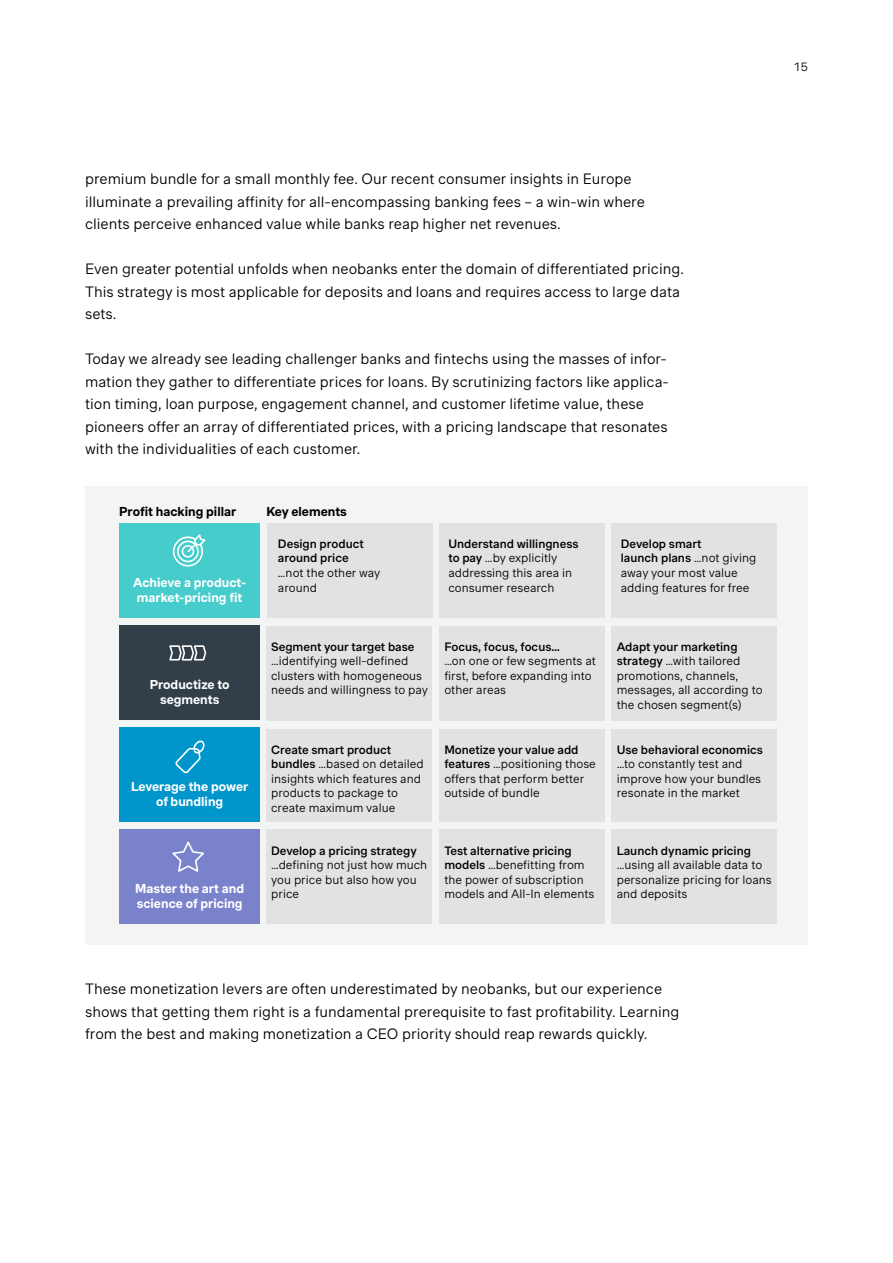
<style>
.page{position:relative;width:893px;height:1263px;background:#fff}
.page>*{position:absolute;margin:0;border:0;box-sizing:border-box;transform-origin:0 0}
.t1{font:15px/22.5px "Neue Simon Kucher";color:#000}
.t2{font:700 12.9px/15.6px "Neue Simon Kucher";color:#fff}
.t3{font:700 12.9px "Neue Simon Kucher";color:#000}
.t4{font:12.15px/14.5px "Neue Simon Kucher";color:#000}
.t5{font:600 12.15px/14.5px "Neue Simon Kucher";color:#000}
.t6{font:12px "Neue Simon Kucher";color:#000}
.s1{font-weight:600}
</style>
<div class="page">
<div style="left:85px;top:486px;width:723px;height:459px;background:#f3f4f4"></div>
<div style="left:119px;top:523px;width:141px;height:95px;background:#47cccc"></div>
<div style="left:439px;top:523px;width:166px;height:95px;background:#e0e2e3"></div>
<div style="left:267px;top:523px;width:165px;height:95px;background:#e0e2e3"></div>
<div style="left:611px;top:523px;width:166px;height:95px;background:#e0e2e3"></div>
<div style="left:266px;top:626px;width:166px;height:94px;background:#e0e2e3"></div>
<div style="left:439px;top:626px;width:166px;height:94px;background:#e0e2e3"></div>
<div style="left:611px;top:626px;width:166px;height:94px;background:#e0e2e3"></div>
<div style="left:266px;top:729px;width:166px;height:93px;background:#e0e2e3"></div>
<div style="left:439px;top:729px;width:166px;height:93px;background:#e0e2e3"></div>
<div style="left:611px;top:729px;width:166px;height:93px;background:#e0e2e3"></div>
<div style="left:266px;top:829px;width:166px;height:95px;background:#e0e2e3"></div>
<div style="left:439px;top:829px;width:166px;height:95px;background:#e0e2e3"></div>
<div style="left:611px;top:829px;width:166px;height:95px;background:#e0e2e3"></div>
<div style="left:119px;top:625px;width:141px;height:95px;background:#323f48"></div>
<div style="left:119px;top:727px;width:141px;height:95px;background:#0096cc"></div>
<div style="left:119px;top:829px;width:141px;height:95px;background:#7a82cc"></div>
<svg style="left:172px;top:534px;width:34px;height:33px"></svg>
<svg style="left:169px;top:645px;width:38px;height:16px"></svg>
<svg style="left:175px;top:740px;width:30px;height:34px"></svg>
<svg style="left:172px;top:841px;width:32px;height:31px"></svg>
<p class="t6" style="left:793px;top:58px;width:16px">15</p>
<p class="t1" style="left:85px;top:169px;width:561px">premium bundle for a small monthly fee. Our recent consumer insights in Europe illuminate a prevailing affinity for all-encompassing banking fees – a win-win where clients perceive enhanced value while banks reap higher net revenues.</p>
<p class="t1" style="left:85px;top:259px;width:600px">Even greater potential unfolds when neobanks enter the domain of differentiated pricing.<br>This strategy is most applicable for deposits and loans and requires access to large data sets.</p>
<p class="t1" style="left:85px;top:349px;width:585px">Today we already see leading challenger banks and fintechs using the masses of infor&shy;mation they gather to differentiate prices for loans. By scrutinizing factors like applica&shy;tion timing, loan purpose, engagement channel, and customer lifetime value, these pioneers offer an array of differentiated prices, with a pricing landscape that resonates with the individualities of each customer.</p>
<p class="t3" style="left:119px;top:502px;width:119px">Profit hacking pillar</p>
<p class="t3" style="left:267px;top:502px;width:82px">Key elements</p>
<p class="t2" style="left:133px;top:575px;width:115px">Achieve a product&shy;market-pricing fit</p>
<p class="t2" style="left:150px;top:677px;width:81px;text-align:center">Productize to segments</p>
<p class="t5" style="left:278px;top:537px;width:87px">Design product around price</p>
<p class="t4" style="left:278px;top:566px;width:104px">…not the other way around</p>
<p class="t5" style="left:271px;top:640px;width:145px">Segment your target base</p>
<p class="t4" style="left:271px;top:654px;width:159px">…identifying well-defined clusters with homogeneous needs and willingness to pay</p>
<p class="t4" style="left:448px;top:537px;width:132px"><span class="s1">Understand willingness to pay</span> …by explicitly addressing this area in consumer research</p>
<p class="t4" style="left:621px;top:537px;width:137px"><span class="s1">Develop smart<br>launch plans</span> …not giving away your most value adding features for free</p>
<p class="t5" style="left:444px;top:640px;width:117px">Focus, focus, focus…</p>
<p class="t4" style="left:444px;top:654px;width:153px">…on one or few segments at first, before expanding into other areas</p>
<p class="t4" style="left:617px;top:640px;width:147px"><span class="s1">Adapt your marketing strategy</span> …with tailored promotions, channels, messages, all according to the chosen segment(s)</p>
<p class="t2" style="left:131px;top:779px;width:119px;text-align:center">Leverage the power of bundling</p>
<p class="t2" style="left:135px;top:881px;width:111px">Master the art and science of pricing</p>
<p class="t4" style="left:271px;top:743px;width:154px"><span class="s1">Create smart product bundles</span> …based on detailed insights which features and products to package to create maximum value</p>
<p class="t4" style="left:444px;top:743px;width:153px"><span class="s1">Monetize your value add features</span> …positioning those offers that perform better outside of bundle</p>
<p class="t5" style="left:617px;top:743px;width:148px">Use behavioral economics</p>
<p class="t4" style="left:617px;top:757px;width:146px">…to constantly test and improve how your bundles resonate in the market</p>
<p class="t5" style="left:271px;top:844px;width:147px">Develop a pricing strategy</p>
<p class="t4" style="left:271px;top:858px;width:158px">…defining not just how much you price but also how you price</p>
<p class="t4" style="left:444px;top:844px;width:152px"><span class="s1">Test alternative pricing models</span> …benefitting from the power of subscription models and All-In elements</p>
<p class="t5" style="left:617px;top:844px;width:136px">Launch dynamic pricing</p>
<p class="t4" style="left:617px;top:858px;width:157px">…using all available data to personalize pricing for loans and deposits</p>
<p class="t1" style="left:85px;top:979px;width:596px">These monetization levers are often underestimated by neobanks, but our experience shows that getting them right is a fundamental prerequisite to fast profitability. Learning from the best and making monetization a CEO priority should reap rewards quickly.</p>
</div>
